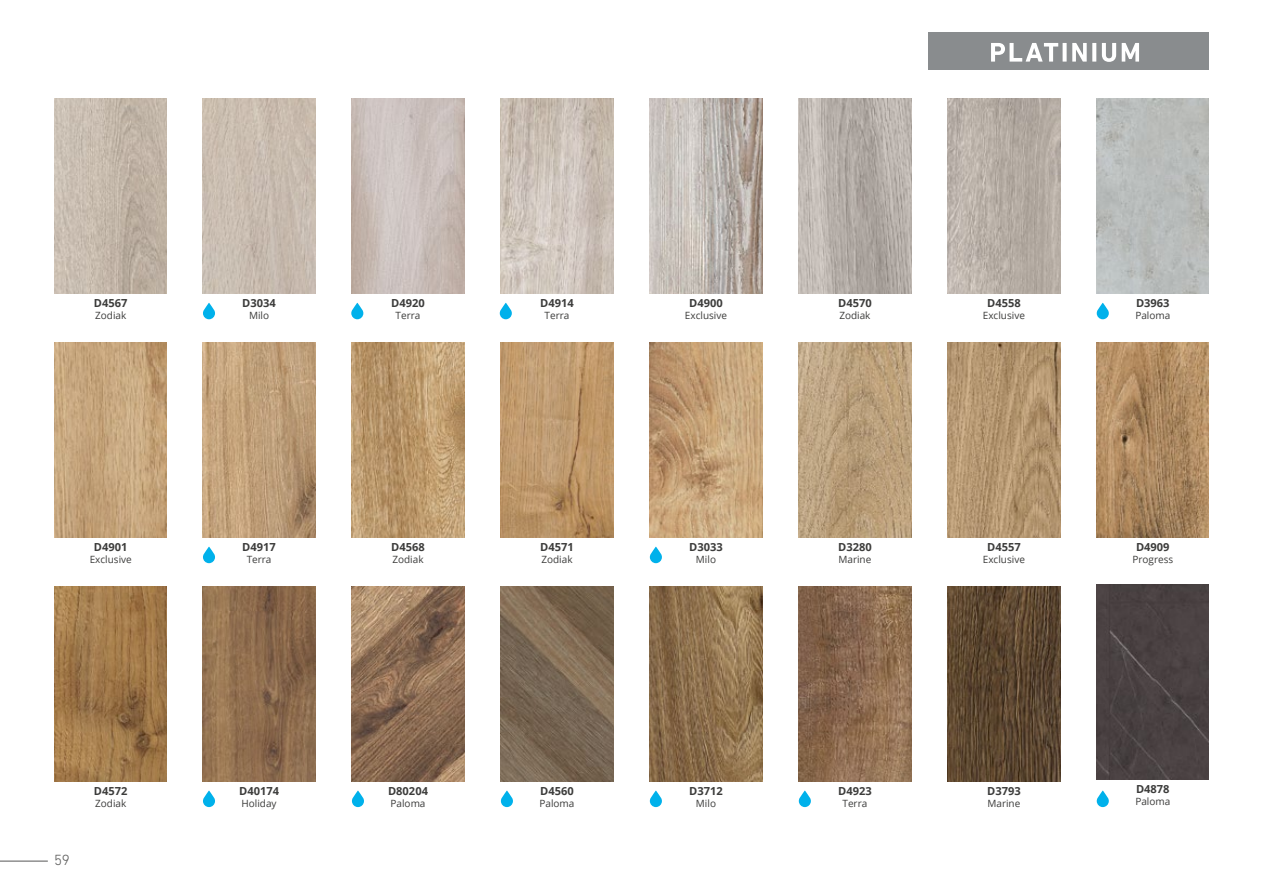
<style>
.page{position:relative;width:1263px;height:893px;background:#fff}
.page>*{position:absolute;margin:0;border:0;box-sizing:border-box;transform-origin:0 0}
.t1{font:300 15px "DIN Next W1 G";color:#575756}
.t2{font:700 11.1px "Open Sans";color:#3c3c3b}
.t3{font:10.05px "Open Sans";color:#3c3c3b}
</style>
<div class="page">
<img style="left:1097px;top:99px;width:112px;height:195px">
<img style="left:948px;top:99px;width:112px;height:195px">
<div style="left:1097px;top:585px;width:112px;height:195px;background:#4a4142"></div>
<img style="left:352px;top:343px;width:112px;height:195px">
<img style="left:799px;top:343px;width:112px;height:195px">
<img style="left:948px;top:343px;width:112px;height:195px">
<img style="left:501px;top:343px;width:112px;height:195px">
<img style="left:650px;top:343px;width:112px;height:195px">
<img style="left:55px;top:99px;width:112px;height:195px">
<img style="left:203px;top:99px;width:112px;height:195px">
<img style="left:352px;top:99px;width:112px;height:195px">
<img style="left:501px;top:99px;width:112px;height:195px">
<img style="left:650px;top:99px;width:112px;height:195px">
<img style="left:799px;top:99px;width:112px;height:195px">
<img style="left:650px;top:587px;width:112px;height:195px">
<img style="left:55px;top:343px;width:112px;height:195px">
<img style="left:203px;top:343px;width:112px;height:195px">
<img style="left:1097px;top:343px;width:112px;height:195px">
<img style="left:203px;top:587px;width:112px;height:195px">
<img style="left:799px;top:587px;width:112px;height:195px">
<img style="left:352px;top:587px;width:112px;height:195px">
<img style="left:501px;top:587px;width:112px;height:195px">
<img style="left:948px;top:587px;width:112px;height:195px">
<img style="left:55px;top:587px;width:112px;height:195px">
<div style="left:928px;top:33px;width:281px;height:37px;background:#898c8e"></div>
<svg style="left:991px;top:43px;width:67px;height:19px"></svg>
<svg style="left:1062px;top:43px;width:4px;height:19px"></svg>
<svg style="left:1072px;top:43px;width:15px;height:19px"></svg>
<svg style="left:1092px;top:43px;width:4px;height:19px"></svg>
<svg style="left:1102px;top:43px;width:14px;height:19px"></svg>
<svg style="left:1122px;top:43px;width:17px;height:19px"></svg>
<svg style="left:203px;top:303px;width:12px;height:16px"></svg>
<svg style="left:203px;top:547px;width:12px;height:16px"></svg>
<svg style="left:203px;top:791px;width:12px;height:16px"></svg>
<svg style="left:352px;top:791px;width:12px;height:16px"></svg>
<svg style="left:501px;top:791px;width:12px;height:16px"></svg>
<svg style="left:650px;top:547px;width:12px;height:16px"></svg>
<svg style="left:650px;top:791px;width:12px;height:16px"></svg>
<svg style="left:1097px;top:791px;width:12px;height:16px"></svg>
<svg style="left:799px;top:791px;width:12px;height:16px"></svg>
<svg style="left:351px;top:303px;width:12px;height:16px"></svg>
<svg style="left:500px;top:303px;width:12px;height:16px"></svg>
<svg style="left:1097px;top:303px;width:12px;height:16px"></svg>
<hr style="left:0;top:861px;width:48px;height:1px;background:#575756">
<p class="t2" style="left:94px;top:295px;width:35px">D4567</p>
<p class="t3" style="left:95px;top:309px;width:33px">Zodiak</p>
<p class="t2" style="left:94px;top:539px;width:35px">D4901</p>
<p class="t3" style="left:90px;top:553px;width:44px">Exclusive</p>
<h1 class="t1" style="left:54px;top:852px;width:17px">59</h1>
<p class="t2" style="left:94px;top:783px;width:35px">D4572</p>
<p class="t3" style="left:95px;top:796px;width:33px">Zodiak</p>
<p class="t2" style="left:242px;top:295px;width:35px">D3034</p>
<p class="t3" style="left:249px;top:309px;width:22px">Milo</p>
<p class="t2" style="left:242px;top:539px;width:35px">D4917</p>
<p class="t3" style="left:247px;top:553px;width:26px">Terra</p>
<p class="t2" style="left:239px;top:783px;width:41px">D40174</p>
<p class="t3" style="left:241px;top:796px;width:37px">Holiday</p>
<p class="t2" style="left:391px;top:295px;width:35px">D4920</p>
<p class="t3" style="left:396px;top:309px;width:26px">Terra</p>
<p class="t2" style="left:391px;top:539px;width:35px">D4568</p>
<p class="t3" style="left:392px;top:553px;width:33px">Zodiak</p>
<p class="t2" style="left:388px;top:783px;width:41px">D80204</p>
<p class="t3" style="left:391px;top:796px;width:36px">Paloma</p>
<p class="t2" style="left:540px;top:295px;width:35px">D4914</p>
<p class="t3" style="left:545px;top:309px;width:26px">Terra</p>
<p class="t2" style="left:689px;top:295px;width:35px">D4900</p>
<p class="t3" style="left:685px;top:309px;width:44px">Exclusive</p>
<p class="t2" style="left:838px;top:295px;width:35px">D4570</p>
<p class="t3" style="left:839px;top:309px;width:33px">Zodiak</p>
<p class="t2" style="left:987px;top:295px;width:35px">D4558</p>
<p class="t3" style="left:983px;top:309px;width:44px">Exclusive</p>
<p class="t2" style="left:1136px;top:295px;width:35px">D3963</p>
<p class="t3" style="left:1135px;top:309px;width:36px">Paloma</p>
<p class="t2" style="left:540px;top:539px;width:35px">D4571</p>
<p class="t3" style="left:541px;top:553px;width:33px">Zodiak</p>
<p class="t2" style="left:689px;top:539px;width:35px">D3033</p>
<p class="t3" style="left:696px;top:553px;width:22px">Milo</p>
<p class="t2" style="left:838px;top:539px;width:35px">D3280</p>
<p class="t3" style="left:838px;top:553px;width:34px">Marine</p>
<p class="t2" style="left:987px;top:539px;width:35px">D4557</p>
<p class="t3" style="left:983px;top:553px;width:44px">Exclusive</p>
<p class="t2" style="left:1136px;top:539px;width:35px">D4909</p>
<p class="t3" style="left:1132px;top:553px;width:42px">Progress</p>
<p class="t2" style="left:540px;top:783px;width:35px">D4560</p>
<p class="t3" style="left:539px;top:796px;width:36px">Paloma</p>
<p class="t2" style="left:689px;top:783px;width:35px">D3712</p>
<p class="t3" style="left:696px;top:796px;width:22px">Milo</p>
<p class="t2" style="left:838px;top:783px;width:35px">D4923</p>
<p class="t3" style="left:842px;top:796px;width:26px">Terra</p>
<p class="t2" style="left:987px;top:783px;width:35px">D3793</p>
<p class="t3" style="left:987px;top:796px;width:34px">Marine</p>
<p class="t2" style="left:1136px;top:781px;width:35px">D4878</p>
<p class="t3" style="left:1135px;top:795px;width:36px">Paloma</p>
</div>
